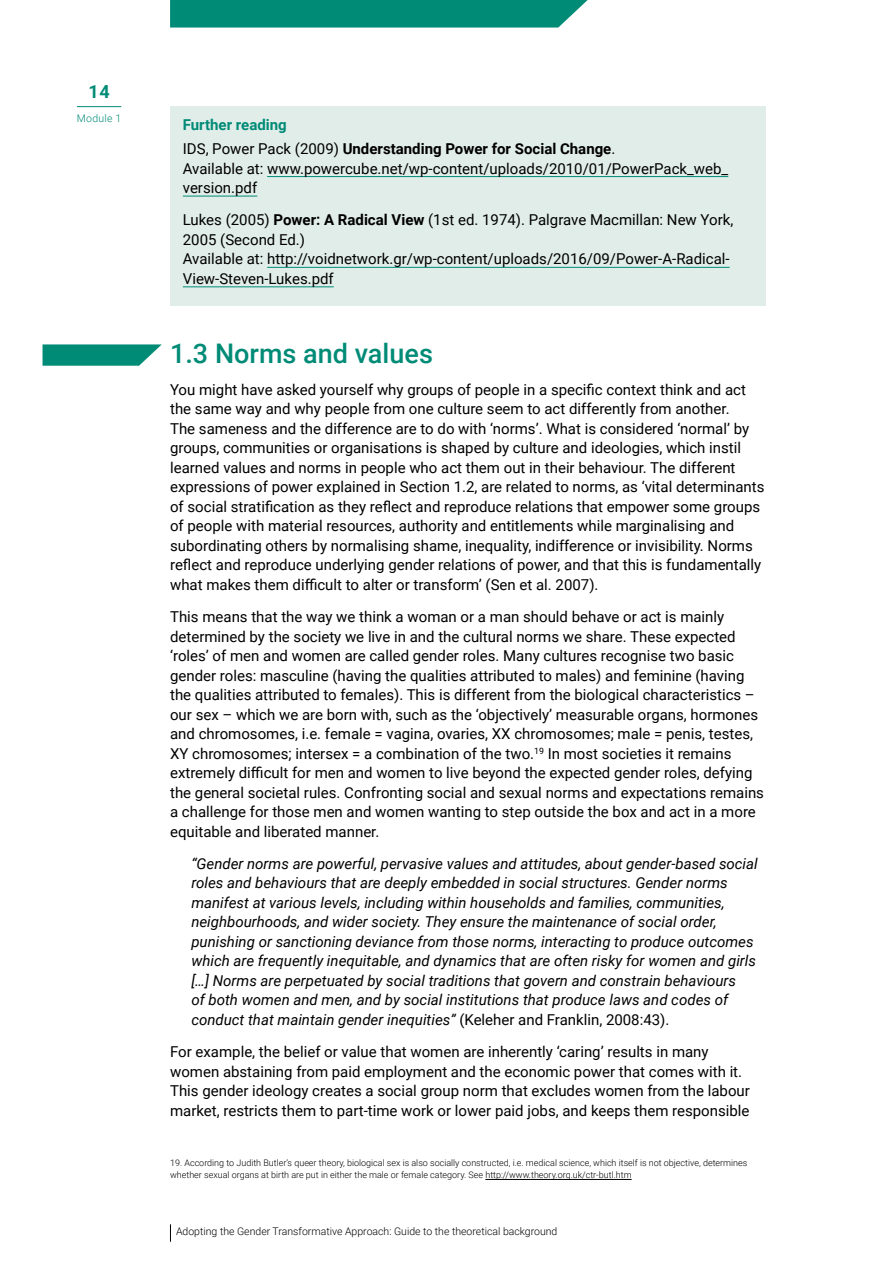
<style>
.page{position:relative;width:893px;height:1263px;background:#fff}
.page>*{position:absolute;margin:0;border:0;box-sizing:border-box;transform-origin:0 0}
.t1{font:500 27px "Roboto";color:#008b77}
.t2{font:700 18px "Roboto";color:#008b77}
.t3{font:15px/19.5px "Roboto";color:#000}
.t4{font:italic 15px/19.5px "Roboto";color:#000}
.t5{font:700 15px/23.7px "Roboto";color:#000}
.t6{font:300 10.5px "Roboto";color:#000}
.t7{font:300 10.5px "Roboto";letter-spacing:.025em;color:#008b77}
.t8{font:300 9px/12px "Roboto";color:#000}
.s1{color:#008b77}
.s2{font-weight:400}
.s3{font-weight:700}
.s4{font-style:normal}
</style>
<div class="page">
<svg style="left:170px;top:1224px;width:1px;height:18px"></svg>
<hr style="left:77px;top:106px;width:44px;height:1px;background:#008b77">
<svg style="left:170px;top:0;width:418px;height:28px;background:#0c907d"></svg>
<div style="left:170px;top:106px;width:595px;height:199px;background:#e1ede9"></div>
<hr style="left:267px;top:176px;width:461px;height:1px;background:#008b77">
<hr style="left:183px;top:196px;width:74px;height:1px;background:#008b77">
<hr style="left:267px;top:267px;width:463px;height:1px;background:#008b77">
<hr style="left:183px;top:286px;width:151px;height:1px;background:#008b77">
<hr style="left:485px;top:1179px;width:147px;height:1px;background:#000">
<svg style="left:43px;top:344px;width:119px;height:22px;background:#209988"></svg>
<p class="t2" style="left:88px;top:79px;width:23px">14</p>
<p class="t7" style="left:77px;top:111px;width:46px">Module 1</p>
<p class="t5" style="left:183px;top:113px;width:434px"><span class="s1">Further reading<br></span><span class="s2">IDS, Power Pack (2009)</span> Understanding Power for Social Change<span class="s2">.</span></p>
<p class="t3" style="left:183px;top:158px;width:547px">Available at: www.powercube.net/wp-content/uploads/2010/01/PowerPack_web_ version.pdf</p>
<p class="t3" style="left:183px;top:210px;width:552px">Lukes (2005) <span class="s3">Power: A Radical View</span> (1st ed. 1974). Palgrave Macmillan: New York, 2005 (Second Ed.)<br>Available at: http://voidnetwork.gr/wp-content/uploads/2016/09/Power-A-Radical-View-Steven-Lukes.pdf</p>
<h1 class="t1" style="left:170px;top:334px;width:264px">1.3 Norms and values</h1>
<p class="t3" style="left:170px;top:379px;width:596px">You might have asked yourself why groups of people in a specific context think and act the same way and why people from one culture seem to act differently from another.<br>The sameness and the difference are to do with ‘norms’. What is considered ‘normal’ by groups, communities or organisations is shaped by culture and ideologies, which instil learned values and norms in people who act them out in their behaviour. The different expressions of power explained in Section 1.2, are related to norms, as ‘vital determinants of social stratification as they reflect and reproduce relations that empower some groups of people with material resources, authority and entitlements while marginalising and subordinating others by normalising shame, inequality, indifference or invisibility. Norms reflect and reproduce underlying gender relations of power, and that this is fundamentally what makes them difficult to alter or transform’ (Sen et al. 2007).</p>
<p class="t3" style="left:170px;top:606px;width:595px">This means that the way we think a woman or a man should behave or act is mainly determined by the society we live in and the cultural norms we share. These expected ‘roles’ of men and women are called gender roles. Many cultures recognise two basic gender roles: masculine (having the qualities attributed to males) and feminine (having the qualities attributed to females). This is different from the biological characteristics – our sex – which we are born with, such as the ‘objectively’ measurable organs, hormones and chromosomes, i.e. female = vagina, ovaries, XX chromosomes; male = penis, testes, XY chromosomes; intersex = a combination of the two.<sup>19</sup> In most societies it remains extremely difficult for men and women to live beyond the expected gender roles, defying the general societal rules. Confronting social and sexual norms and expectations remains a challenge for those men and women wanting to step outside the box and act in a more equitable and liberated manner.</p>
<p class="t4" style="left:191px;top:853px;width:568px">“Gender norms are powerful, pervasive values and attitudes, about gender-based social roles and behaviours that are deeply embedded in social structures. Gender norms manifest at various levels, including within households and families, communities, neighbourhoods, and wider society. They ensure the maintenance of social order, punishing or sanctioning deviance from those norms, interacting to produce outcomes which are frequently inequitable, and dynamics that are often risky for women and girls […] Norms are perpetuated by social traditions that govern and constrain behaviours<br>of both women and men, and by social institutions that produce laws and codes of conduct that maintain gender inequities” <span class="s4">(Keleher and Franklin, 2008:43).</span></p>
<p class="t3" style="left:170px;top:1041px;width:581px">For example, the belief or value that women are inherently ‘caring’ results in many women abstaining from paid employment and the economic power that comes with it.<br>This gender ideology creates a social group norm that excludes women from the labour market, restricts them to part-time work or lower paid jobs, and keeps them responsible</p>
<p class="t8" style="left:170px;top:1156px;width:579px">19. According to Judith Butler’s queer theory, biological sex is also socially constructed, i.e. medical science, which itself is not objective, determines whether sexual organs at birth are put in either the male or female category. See http://www.theory.org.uk/ctr-butl.htm</p>
<p class="t6" style="left:176px;top:1224px;width:383px">Adopting the Gender Transformative Approach: Guide to the theoretical background</p>
</div>
